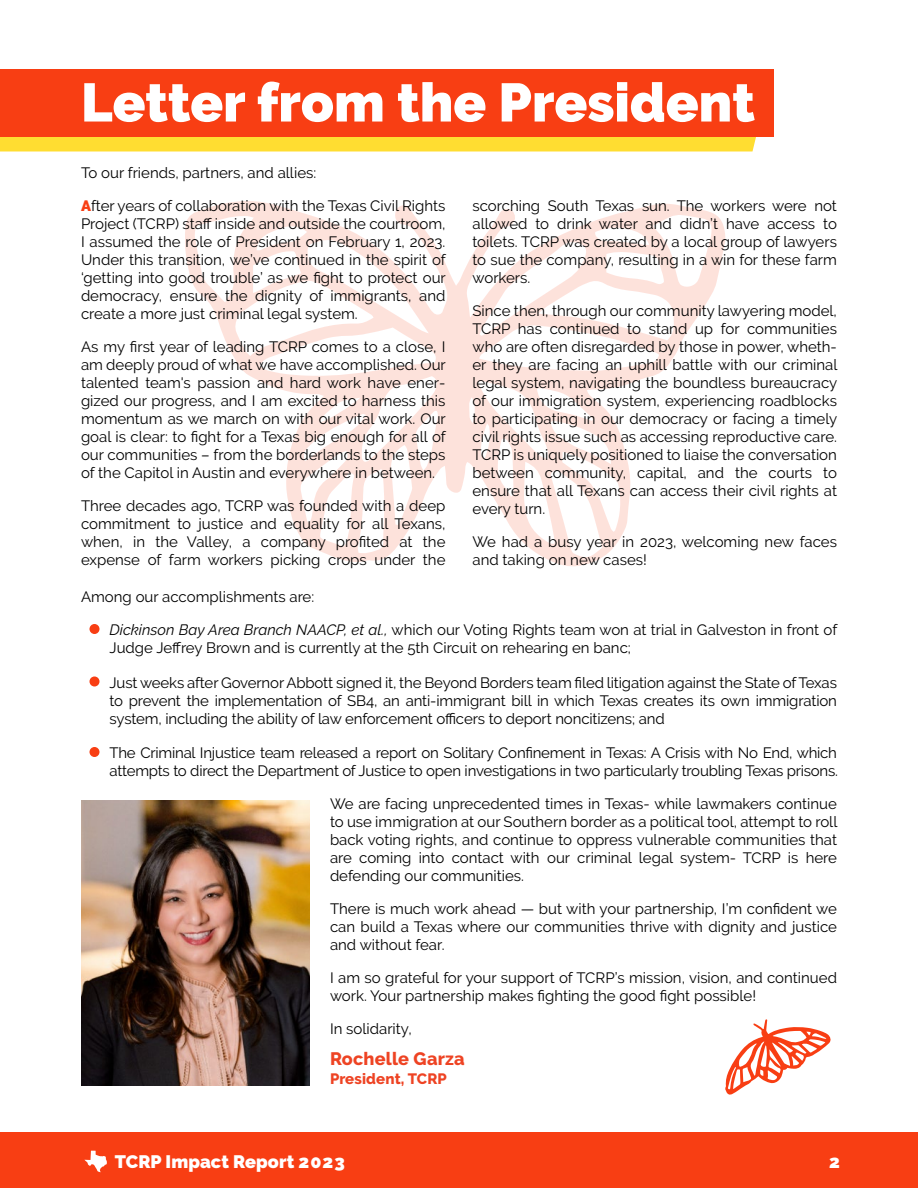
<style>
.page{position:relative;width:918px;height:1188px;background:#fff}
.page>*{position:absolute;margin:0;border:0;box-sizing:border-box;transform-origin:0 0}
.t1{font:900 54px "Raleway";color:#fff}
.t2{font:900 18px "Raleway";letter-spacing:.005em;color:#fff}
.t3{font:800 18px "Raleway";letter-spacing:.01em;color:#ee4323}
.t4{font:15px/18px "Raleway";color:#000;text-align:justify}
.t5{font:800 15px "Raleway";letter-spacing:.01em;color:#ee4323}
.s1{font-weight:900;color:#f83e13}
.s2{font-style:italic}
</style>
<div class="page">
<svg style="left:185px;top:201px;width:540px;height:365px"></svg>
<svg style="left:0;top:136px;width:760px;height:15px;background:#fed230"></svg>
<div style="left:0;top:69px;width:774px;height:67px;background:#f83e13"></div>
<div style="left:0;top:1132px;width:918px;height:56px;background:#f83e13"></div>
<svg style="left:84px;top:1151px;width:23px;height:21px"></svg>
<img style="left:81px;top:800px;width:229px;height:285px">
<div style="left:90px;top:624px;width:10px;height:10px;background:#f83e13;border-radius:50%"></div>
<div style="left:90px;top:677px;width:10px;height:9px;background:#f83e13;border-radius:50%"></div>
<div style="left:90px;top:747px;width:10px;height:10px;background:#f83e13;border-radius:50%"></div>
<svg style="left:725px;top:1019px;width:106px;height:76px"></svg>
<h1 class="t1" style="left:81px;top:71px;width:676px">Letter from the President</h1>
<p class="t4" style="left:81px;top:163px;width:237px">To our friends, partners, and allies:</p>
<p class="t4" style="left:81px;top:196px;width:366px"><span class="s1">A</span>fter years of collaboration with the Texas Civil Rights Project (TCRP) staff inside and outside the courtroom, I assumed the role of President on February 1, 2023.<br>Under this transition, we’ve continued in the spirit of ‘getting into good trouble’ as we fight to protect our democracy, ensure the dignity of immigrants, and create a more just criminal legal system.</p>
<p class="t4" style="left:81px;top:337px;width:366px">As my first year of leading TCRP comes to a close, I am deeply proud of what we have accomplished. Our talented team's passion and hard work have ener&shy;gized our progress, and I am excited to harness this momentum as we march on with our vital work. Our goal is clear: to fight for a Texas big enough for all of our communities – from the borderlands to the steps of the Capitol in Austin and everywhere in between.</p>
<p class="t4" style="left:81px;top:496px;width:366px">Three decades ago, TCRP was founded with a deep commitment to justice and equality for all Texans, when, in the Valley, a company profited at the expense of farm workers picking crops under the</p>
<p class="t4" style="left:472px;top:196px;width:366px">scorching South Texas sun. The workers were not allowed to drink water and didn’t have access to toilets. TCRP was created by a local group of lawyers to sue the company, resulting in a win for these farm workers.</p>
<p class="t4" style="left:472px;top:301px;width:366px">Since then, through our community lawyering model, TCRP has continued to stand up for communities who are often disregarded by those in power, wheth&shy;er they are facing an uphill battle with our criminal legal system, navigating the boundless bureaucracy of our immigration system, experiencing roadblocks to participating in our democracy or facing a timely civil rights issue such as accessing reproductive care.<br>TCRP is uniquely positioned to liaise the conversation between community, capital, and the courts to ensure that all Texans can access their civil rights at every turn.</p>
<p class="t4" style="left:472px;top:532px;width:366px">We had a busy year in 2023, welcoming new faces and taking on new cases!</p>
<p class="t4" style="left:81px;top:588px;width:235px">Among our accomplishments are:</p>
<p class="t4" style="left:110px;top:621px;width:729px"><span class="s2">Dickinson Bay Area Branch NAACP, et al.,</span> which our Voting Rights team won at trial in Galveston in front of<br>Judge Jeffrey Brown and is currently at the 5th Circuit on rehearing en banc;</p>
<p class="t4" style="left:110px;top:673px;width:729px">Just weeks after Governor Abbott signed it, the Beyond Borders team filed litigation against the State of Texas to prevent the implementation of SB4, an anti-immigrant bill in which Texas creates its own immigration system, including the ability of law enforcement officers to deport noncitizens; and</p>
<p class="t4" style="left:110px;top:744px;width:730px">The Criminal Injustice team released a report on Solitary Confinement in Texas: A Crisis with No End, which attempts to direct the Department of Justice to open investigations in two particularly troubling Texas prisons.</p>
<p class="t4" style="left:330px;top:795px;width:509px">We are facing unprecedented times in Texas- while lawmakers continue to use immigration at our Southern border as a political tool, attempt to roll back voting rights, and continue to oppress vulnerable communities that are coming into contact with our criminal legal system- TCRP is here defending our communities.</p>
<p class="t4" style="left:330px;top:900px;width:509px">There is much work ahead — but with your partnership, I’m confident we can build a Texas where our communities thrive with dignity and justice and without fear.</p>
<p class="t4" style="left:330px;top:969px;width:509px">I am so grateful for your support of TCRP’s mission, vision, and continued work. Your partnership makes fighting the good fight possible!</p>
<p class="t4" style="left:330px;top:1020px;width:83px">In solidarity,</p>
<p class="t3" style="left:330px;top:1048px;width:136px">Rochelle Garza</p>
<p class="t5" style="left:330px;top:1070px;width:118px">President, TCRP</p>
<p class="t2" style="left:115px;top:1151px;width:232px">TCRP Impact Report 2023</p>
<p class="t2" style="left:829px;top:1151px;width:12px">2</p>
</div>
